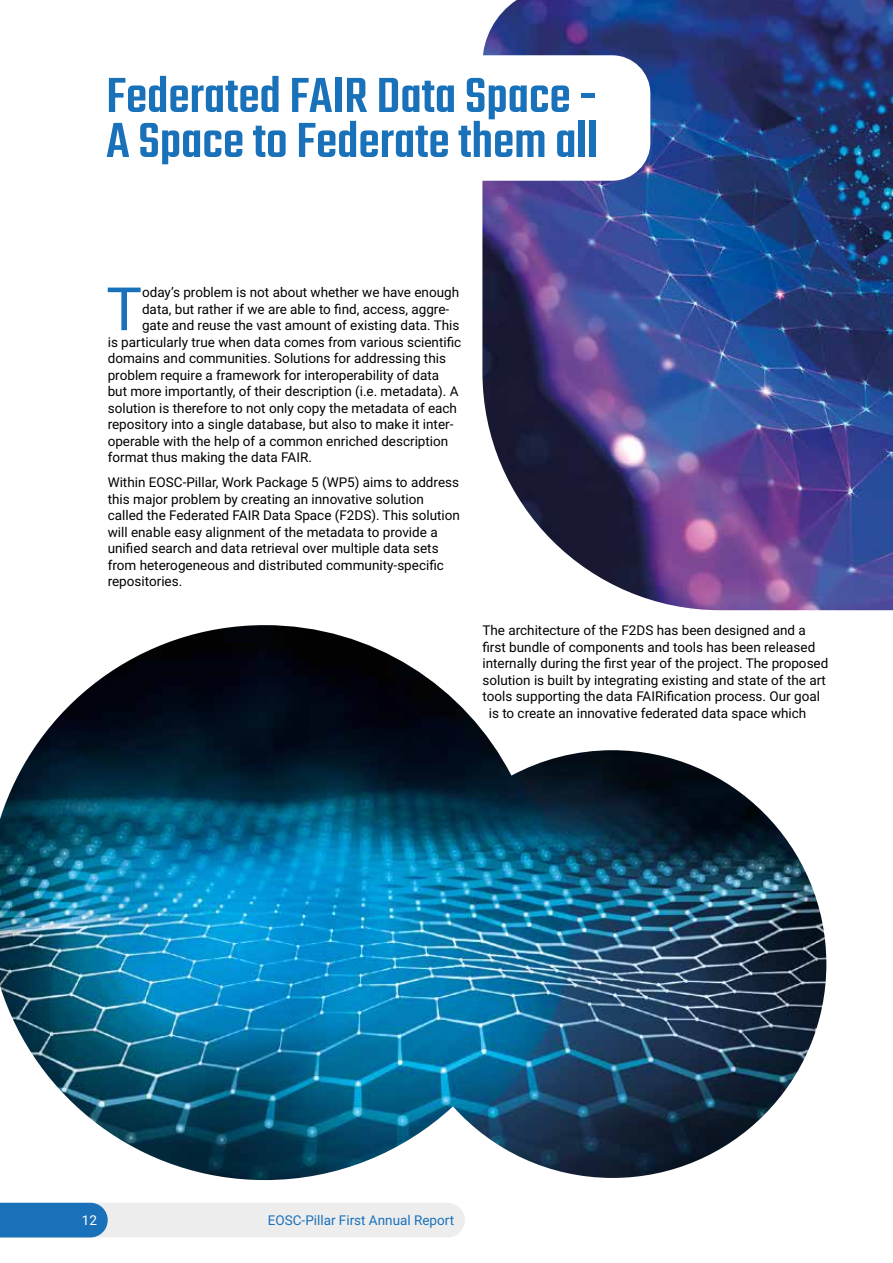
<style>
.page{position:relative;width:893px;height:1263px;background:#fff}
.page>*{position:absolute;margin:0;border:0;box-sizing:border-box;transform-origin:0 0}
.t1{font:59.85px "Roboto";color:#1971b9}
.t2{font:500 54px/45px "Teko";color:#1971b9}
.t3{font:13.5px/16.5px "Roboto";color:#000}
.t4{font:13.5px "Roboto";color:#1971b9}
.t5{font:13.5px "Roboto";color:#fff}
</style>
<div class="page">
<svg style="left:0;top:1203px;width:465px;height:34px;background:#bdd1e1"></svg>
<img style="left:0;top:625px;width:826px;height:555px">
<img style="left:482px;top:0;width:411px;height:610px">
<svg style="left:482px;top:55px;width:168px;height:126px"></svg>
<h2 class="t2" style="left:106px;top:77px;width:493px">Federated FAIR Data Space -<br>A Space to Federate them all</h2>
<h1 class="t1" style="left:106px;top:267px;width:37px">T</h1>
<p class="t3" style="left:142px;top:284px;width:319px">oday’s problem is not about whether we have enough</p>
<p class="t3" style="left:142px;top:300px;width:309px">data, but rather if we are able to find, access, aggre-</p>
<p class="t3" style="left:142px;top:317px;width:319px">gate and reuse the vast amount of existing data. This</p>
<p class="t3" style="left:108px;top:333px;width:355px">is particularly true when data comes from various scientific</p>
<p class="t3" style="left:108px;top:350px;width:340px">domains and communities. Solutions for addressing this</p>
<p class="t3" style="left:108px;top:366px;width:333px">problem require a framework for interoperability of data</p>
<p class="t3" style="left:108px;top:383px;width:352px">but more importantly, of their description (i.e. metadata). A</p>
<p class="t3" style="left:108px;top:399px;width:351px">solution is therefore to not only copy the metadata of each</p>
<p class="t3" style="left:108px;top:416px;width:347px">repository into a single database, but also to make it inter-</p>
<p class="t3" style="left:108px;top:432px;width:342px">operable with the help of a common enriched description</p>
<p class="t3" style="left:108px;top:449px;width:206px">format thus making the data FAIR.</p>
<p class="t3" style="left:108px;top:474px;width:354px">Within EOSC-Pillar, Work Package 5 (WP5) aims to address this major problem by creating an innovative solution called the Federated FAIR Data Space (F2DS). This solution will enable easy alignment of the metadata to provide a unified search and data retrieval over multiple data sets from heterogeneous and distributed community-specific repositories.</p>
<p class="t3" style="left:482px;top:622px;width:325px">The architecture of the F2DS has been designed and a</p>
<p class="t3" style="left:482px;top:638px;width:334px">first bundle of components and tools has been released</p>
<p class="t3" style="left:482px;top:655px;width:347px">internally during the first year of the project. The proposed</p>
<p class="t3" style="left:482px;top:671px;width:345px">solution is built by integrating existing and state of the art</p>
<p class="t3" style="left:482px;top:688px;width:339px">tools supporting the data FAIRification process. Our goal</p>
<p class="t3" style="left:489px;top:704px;width:319px">is to create an innovative federated data space which</p>
<p class="t5" style="left:82px;top:1211px;width:17px">12</p>
<p class="t4" style="left:268px;top:1211px;width:188px">EOSC-Pillar First Annual Report</p>
</div>
